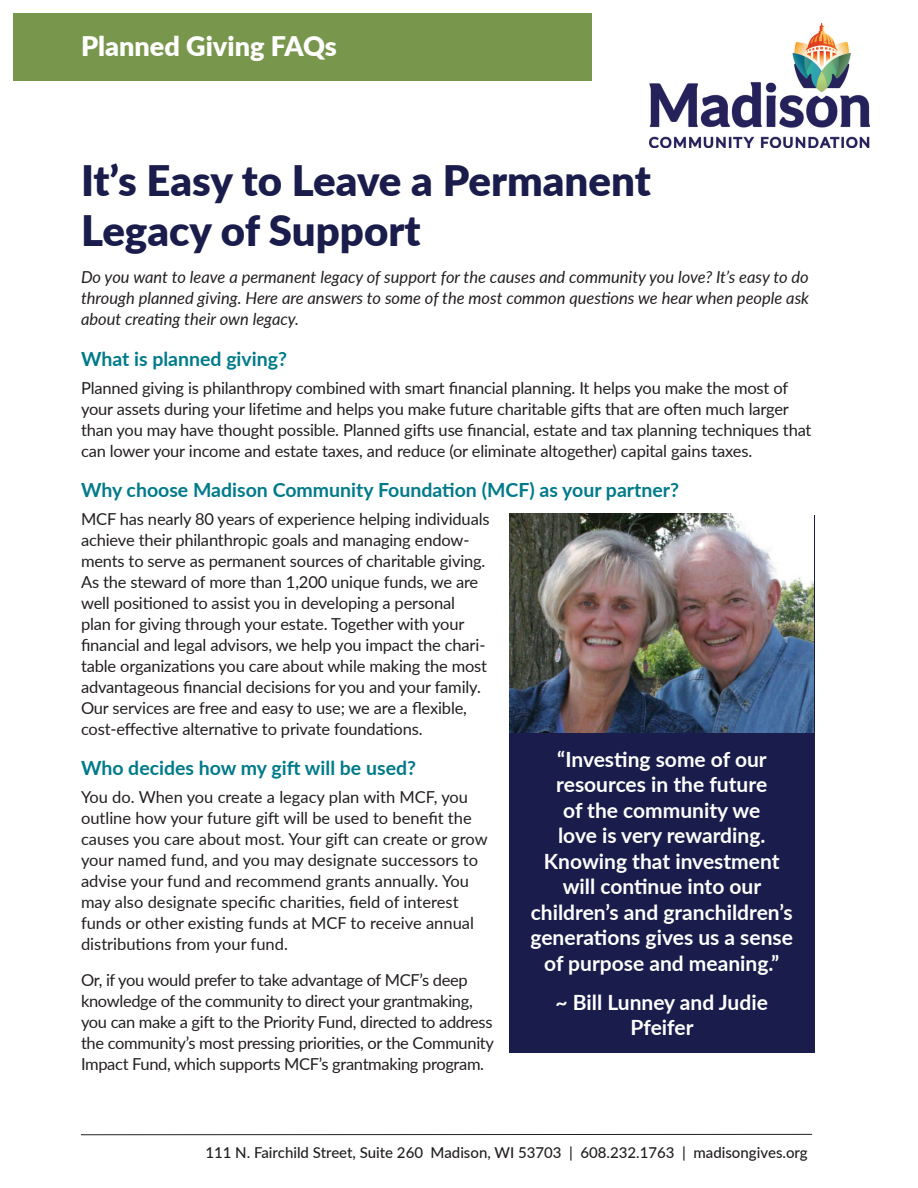
<style>
.page{position:relative;width:918px;height:1188px;background:#fff}
.page>*{position:absolute;margin:0;border:0;box-sizing:border-box;transform-origin:0 0}
.t1{font:900 42px/50.4px "Lato";color:#1a1d4c}
.t2{font:900 27px "Lato";color:#fff}
.sidebar_head_reverse{font:700 21px/25.5px "Lato";color:#fff;text-align:center}
.Subhead{font:700 19.5px "Lato";color:#007a8a}
.Body_text{font:16.5px/21px "Lato";letter-spacing:-.01em;color:#231f20}
.Body_text-2{font:italic 16.5px/21px "Lato";color:#231f20;text-align:justify}
.t3{font:500 15px "Lato";color:#231f20}
</style>
<div class="page">
<hr style="left:81px;top:1134px;width:731px;height:1px;background:#231f20">
<div style="left:14px;top:14px;width:578px;height:67px;background:#79974c"></div>
<img style="left:649px;top:23px;width:220px;height:125px">
<div style="left:509px;top:515px;width:305px;height:538px;background:#1a1d4c"></div>
<img style="left:509px;top:513px;width:305px;height:220px">
<p class="t2" style="left:81px;top:26px;width:257px">Planned Giving FAQs</p>
<p class="t1" style="left:81px;top:153px;width:572px">It’s Easy to Leave a Permanent<br>Legacy of Support</p>
<p class="Body_text-2" style="left:81px;top:266px;width:730px">Do you want to leave a permanent legacy of support for the causes and community you love? It’s easy to do through planned giving. Here are answers to some of the most common questions we hear when people ask about creating their own legacy.</p>
<p class="Subhead" style="left:81px;top:344px;width:208px">What is planned giving?</p>
<p class="Body_text" style="left:81px;top:376px;width:732px">Planned giving is philanthropy combined with smart financial planning. It helps you make the most of your assets during your lifetime and helps you make future charitable gifts that are often much larger than you may have thought possible. Planned gifts use financial, estate and tax planning techniques that can lower your income and estate taxes, and reduce (or eliminate altogether) capital gains taxes.</p>
<p class="Subhead" style="left:81px;top:476px;width:600px">Why choose Madison Community Foundation (MCF) as your partner?</p>
<p class="Body_text" style="left:81px;top:508px;width:410px">MCF has nearly 80 years of experience helping individuals achieve their philanthropic goals and managing endow&shy;ments to serve as permanent sources of charitable giving.<br>As the steward of more than 1,200 unique funds, we are well positioned to assist you in developing a personal<br>plan for giving through your estate. Together with your financial and legal advisors, we help you impact the chari&shy;table organizations you care about while making the most advantageous financial decisions for you and your family.<br>Our services are free and easy to use; we are a flexible, cost-effective alternative to private foundations.</p>
<p class="Subhead" style="left:81px;top:754px;width:337px">Who decides how my gift will be used?</p>
<p class="Body_text" style="left:81px;top:786px;width:408px">You do. When you create a legacy plan with MCF, you outline how your future gift will be used to benefit the causes you care about most. Your gift can create or grow your named fund, and you may designate successors to advise your fund and recommend grants annually. You may also designate specific charities, field of interest funds or other existing funds at MCF to receive annual distributions from your fund.</p>
<p class="Body_text" style="left:81px;top:969px;width:415px">Or, if you would prefer to take advantage of MCF’s deep knowledge of the community to direct your grantmaking, you can make a gift to the Priority Fund, directed to address the community’s most pressing priorities, or the Community Impact Fund, which supports MCF’s grantmaking program.</p>
<p class="sidebar_head_reverse" style="left:531px;top:745px;width:264px">“Investing some of our resources in the future<br>of the community we<br>love is very rewarding.<br>Knowing that investment will continue into our children’s and granchildren’s generations gives us a sense of purpose and meaning.”</p>
<p class="sidebar_head_reverse" style="left:556px;top:988px;width:214px">~ Bill Lunney and Judie<br>Pfeifer</p>
<p class="t3" style="left:205px;top:1141px;width:604px">111 N. Fairchild Street, Suite 260 Madison, WI 53703 | 608.232.1763 | madisongives.org</p>
</div>
